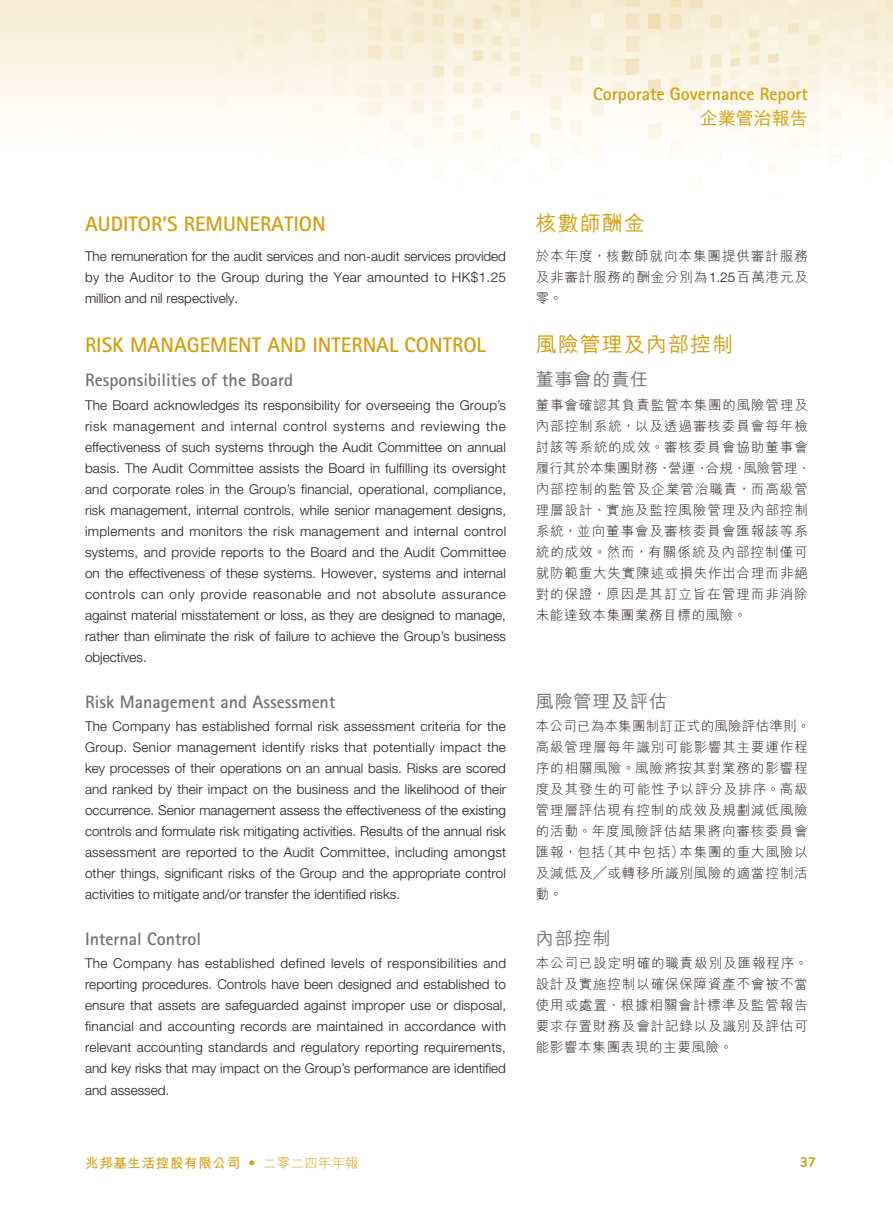
<style>
.page{position:relative;width:893px;height:1212px;background:#fff}
.page>*{position:absolute;margin:0;border:0;box-sizing:border-box;transform-origin:0 0}
.t1{font:700 21px "Rotis Sans Serif Std";color:#d39f0e}
.t2{font:500 21px "M Hei HK";letter-spacing:.05em;color:#d39f0e}
.t3{font:700 18px "Rotis Sans Serif Std";color:#727272}
.t4{font:700 18px "Rotis Sans Serif Std";color:#d39f0e}
.t5{font:500 18px "M Hei HK";letter-spacing:.05em;color:#727272}
.t6{font:500 18px "M Hei HK";color:#d39f0e}
.t7{font:300 13.5px/21px "Helvetica Neue LT Std";color:#231916;text-align:justify}
.t8{font:300 13.5px/21px "M Hei HK";letter-spacing:.065em;color:#231916;text-align:justify}
.t9{font:700 13.5px "M Hei HK";letter-spacing:.05em;color:#d39f0e}
.t10{font:13.5px "Trade Gothic LT Std Bd 2";color:#d39f0e}
.s1{font-family:"Helvetica Neue LT Std"}
.s2{font-weight:300}
</style>
<div class="page">
<img style="left:0;top:0;width:893px;height:172px">
<h2 class="t4" style="left:593px;top:83px;width:216px">Corporate Governance Report</h2>
<h2 class="t6" style="left:700px;top:105px;width:109px">企業管治報告</h2>
<h1 class="t1" style="left:85px;top:211px;width:242px">AUDITOR’S REMUNERATION</h1>
<p class="t7" style="left:85px;top:246px;width:423px">The remuneration for the audit services and non-audit services provided by the Auditor to the Group during the Year amounted to HK$1.25 million and nil respectively.</p>
<h1 class="t1" style="left:85px;top:332px;width:402px">RISK MANAGEMENT AND INTERNAL CONTROL</h1>
<h2 class="t3" style="left:85px;top:369px;width:210px">Responsibilities of the Board</h2>
<p class="t7" style="left:85px;top:394px;width:423px">The Board acknowledges its responsibility for overseeing the Group’s risk management and internal control systems and reviewing the effectiveness of such systems through the Audit Committee on annual basis. The Audit Committee assists the Board in fulfilling its oversight and corporate roles in the Group’s financial, operational, compliance, risk management, internal controls, while senior management designs, implements and monitors the risk management and internal control systems, and provide reports to the Board and the Audit Committee on the effectiveness of these systems. However, systems and internal controls can only provide reasonable and not absolute assurance against material misstatement or loss, as they are designed to manage, rather than eliminate the risk of failure to achieve the Group’s business objectives.</p>
<h2 class="t3" style="left:85px;top:690px;width:252px">Risk Management and Assessment</h2>
<p class="t7" style="left:85px;top:715px;width:423px">The Company has established formal risk assessment criteria for the Group. Senior management identify risks that potentially impact the key processes of their operations on an annual basis. Risks are scored and ranked by their impact on the business and the likelihood of their occurrence. Senior management assess the effectiveness of the existing controls and formulate risk mitigating activities. Results of the annual risk assessment are reported to the Audit Committee, including amongst other things, significant risks of the Group and the appropriate control activities to mitigate and/or transfer the identified risks.</p>
<h2 class="t3" style="left:85px;top:927px;width:117px">Internal Control</h2>
<p class="t7" style="left:85px;top:953px;width:423px">The Company has established defined levels of responsibilities and reporting procedures. Controls have been designed and established to ensure that assets are safeguarded against improper use or disposal, financial and accounting records are maintained in accordance with relevant accounting standards and regulatory reporting requirements, and key risks that may impact on the Group’s performance are identified and assessed.</p>
<h1 class="t2" style="left:536px;top:208px;width:111px">核數師酬金</h1>
<p class="t8" style="left:536px;top:246px;width:274px">於本年度，核數師就向本集團提供審計服務及非審計服務的酬金分別為<span class="s1">1.25</span>百萬港元及零。</p>
<h1 class="t2" style="left:536px;top:329px;width:199px">風險管理及內部控制</h1>
<h2 class="t5" style="left:536px;top:366px;width:114px">董事會的責任</h2>
<p class="t8" style="left:536px;top:394px;width:277px;text-align:left">董事會確認其負責監管本集團的風險管理及內部控制系統，以及透過審核委員會每年檢討該等系統的成效。審核委員會協助董事會履行其於本集團財務、營運、合規、風險管理、內部控制的監管及企業管治職責，而高級管理層設計、實施及監控風險管理及內部控制系統，並向董事會及審核委員會匯報該等系統的成效。然而，有關係統及內部控制僅可就防範重大失實陳述或損失作出合理而非絕對的保證，原因是其訂立旨在管理而非消除未能達致本集團業務目標的風險。</p>
<h2 class="t5" style="left:536px;top:688px;width:133px">風險管理及評估</h2>
<p class="t8" style="left:536px;top:715px;width:276px;text-align:left">本公司已為本集團制訂正式的風險評估準則。高級管理層每年識別可能影響其主要運作程序的相關風險。風險將按其對業務的影響程度及其發生的可能性予以評分及排序。高級管理層評估現有控制的成效及規劃減低風險的活動。年度風險評估結果將向審核委員會匯報，包括（其中包括）本集團的重大風險以及減低及╱或轉移所識別風險的適當控制活動。</p>
<h2 class="t5" style="left:536px;top:925px;width:76px">內部控制</h2>
<p class="t8" style="left:536px;top:953px;width:274px">本公司已設定明確的職責級別及匯報程序。設計及實施控制以確保保障資產不會被不當使用或處置、根據相關會計標準及監管報告要求存置財務及會計記錄以及識別及評估可能影響本集團表現的主要風險。</p>
<p class="t9" style="left:85px;top:1153px;width:275px">兆邦基生活控股有限公司 • <span class="s2">二零二四年年報</span></p>
<p class="t10" style="left:800px;top:1154px;width:18px">37</p>
</div>
